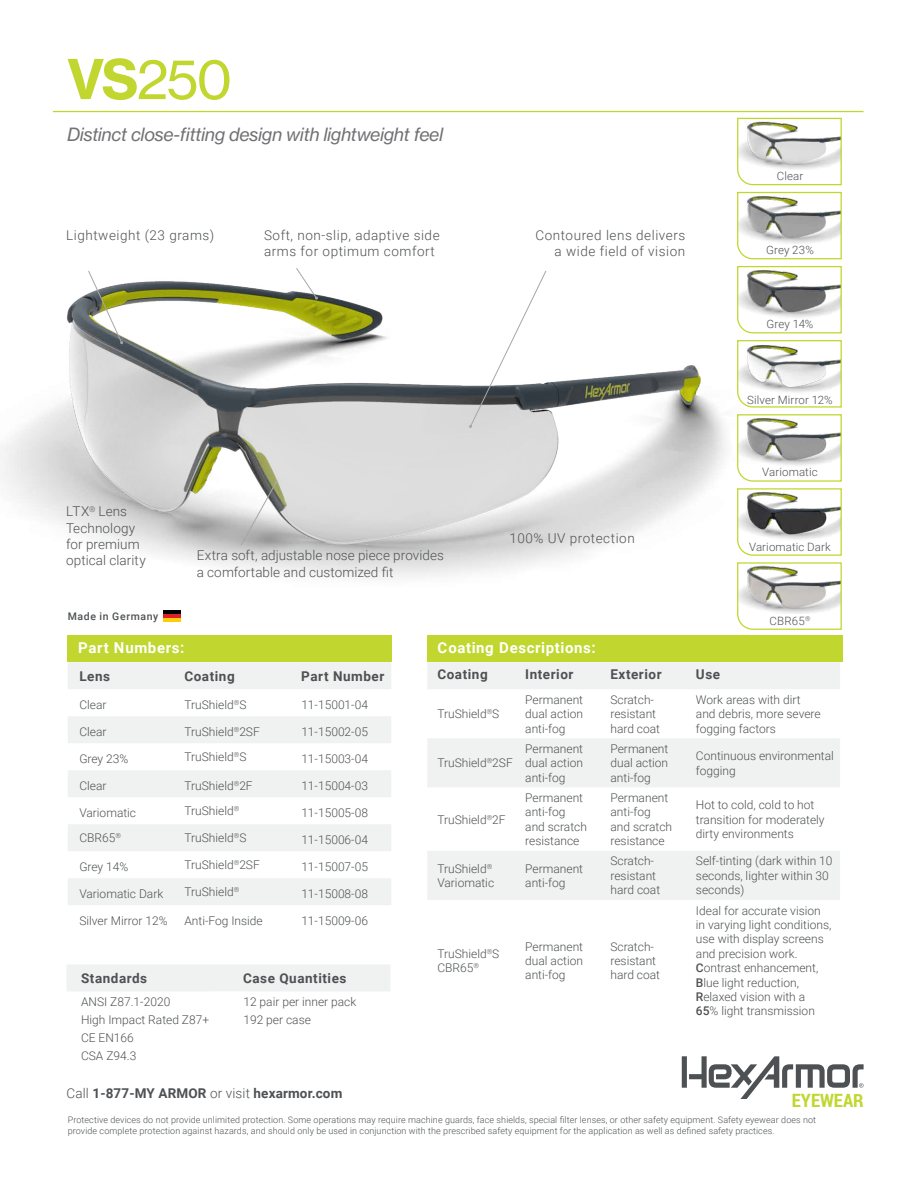
<style>
.page{position:relative;width:918px;height:1188px;background:#fff}
.page>*{position:absolute;margin:0;border:0;box-sizing:border-box;transform-origin:0 0}
.t1{font:54px "N Haas Grotesk TX Pro 55 Rg";color:#c1d72f}
.t2{font:700 18.3px "Roboto Condensed";color:#c1d72f}
.t3{font:18px "N Haas Grotesk TX Pro 56 It";letter-spacing:-.02em;color:#717073}
.t4{font:700 15px "Roboto";letter-spacing:.04em;color:#fff}
.t5{font:300 13.5px/16.2px "Roboto";letter-spacing:.04em;color:#4e5153}
.t6{font:300 13.5px/16.2px "Roboto";letter-spacing:.005em;color:#4e5153}
.t7{font:700 13.5px "Roboto";letter-spacing:.04em;color:#4e5153}
.t8{font:700 13.5px "Roboto";letter-spacing:.01em;color:#4e5153}
.t9{font:300 12px/14.4px "Roboto";color:#4e5153}
.t10{font:300 11.55px "Roboto";letter-spacing:.01em;color:#4e5153}
.t11{font:500 10.5px "Roboto";letter-spacing:.06em;color:#4e5153}
.t12{font:300 9px/11.2px "Roboto";letter-spacing:.01em;color:#4e5153}
.s1{font-family:"N Haas Grotesk TX Pro 75 Bd"}
.s2{font-weight:500}
.s3{font-weight:300}
</style>
<div class="page">
<img style="left:0;top:281px;width:843px;height:381px">
<div style="left:427px;top:635px;width:415px;height:27px;background:#c1d72f"></div>
<div style="left:68px;top:635px;width:324px;height:27px;background:#c1d72f"></div>
<hr style="left:164px;top:611px;width:17px;height:3px;background:#000">
<hr style="left:164px;top:614px;width:17px;height:4px;background:#da2328">
<hr style="left:164px;top:618px;width:17px;height:4px;background:#fdcd0d">
<svg style="left:682px;top:1056px;width:182px;height:43px"></svg>
<svg style="left:736px;top:414px;width:106px;height:68px"></svg>
<svg style="left:736px;top:488px;width:106px;height:68px"></svg>
<svg style="left:736px;top:562px;width:106px;height:69px"></svg>
<svg style="left:736px;top:117px;width:106px;height:291px"></svg>
<svg style="left:295px;top:268px;width:23px;height:32px"></svg>
<svg style="left:88px;top:271px;width:35px;height:73px"></svg>
<svg style="left:469px;top:270px;width:78px;height:158px"></svg>
<svg style="left:427px;top:662px;width:413px;height:238px"></svg>
<div style="left:427px;top:738px;width:413px;height:49px;background:#f0f1f1"></div>
<svg style="left:240px;top:481px;width:38px;height:65px"></svg>
<svg style="left:68px;top:662px;width:323px;height:243px"></svg>
<div style="left:68px;top:716px;width:323px;height:27px;background:#f0f1f1"></div>
<div style="left:67px;top:965px;width:323px;height:26px;background:#f0f1f1"></div>
<hr style="left:53px;top:111px;width:811px;height:1px;background:#c1d72f">
<h1 class="t1" style="left:67px;top:46px;width:167px"><span class="s1">VS</span>250</h1>
<h3 class="t3" style="left:67px;top:123px;width:378px">Distinct close-fitting design with lightweight feel</h3>
<p class="t5" style="left:66px;top:226px;width:150px">Lightweight (23 grams)</p>
<p class="t5" style="left:264px;top:226px;width:177px">Soft, non-slip, adaptive side arms for optimum comfort</p>
<p class="t5" style="left:536px;top:226px;width:151px;text-align:right">Contoured lens delivers a wide field of vision</p>
<p class="t6" style="left:66px;top:503px;width:81px">LTX<sup>®</sup> Lens<br>Technology for premium optical clarity</p>
<p class="t11" style="left:68px;top:609px;width:92px">Made in Germany</p>
<p class="t6" style="left:197px;top:547px;width:249px">Extra soft, adjustable nose piece provides a comfortable and customized fit</p>
<p class="t5" style="left:509px;top:529px;width:127px">100% UV protection</p>
<p class="t4" style="left:78px;top:637px;width:108px">Part Numbers:</p>
<p class="t4" style="left:438px;top:637px;width:160px">Coating Descriptions:</p>
<p class="t10" style="left:777px;top:168px;width:28px">Clear</p>
<p class="t10" style="left:766px;top:242px;width:49px">Grey 23%</p>
<p class="t10" style="left:767px;top:316px;width:48px">Grey 14%</p>
<p class="t10" style="left:747px;top:392px;width:87px">Silver Mirror 12%</p>
<p class="t10" style="left:762px;top:464px;width:57px">Variomatic</p>
<p class="t10" style="left:749px;top:538px;width:83px">Variomatic Dark</p>
<p class="t10" style="left:770px;top:612px;width:42px">CBR65<sup>®</sup></p>
<p class="t7" style="left:79px;top:666px;width:32px">Lens</p>
<p class="t7" style="left:184px;top:666px;width:52px">Coating</p>
<p class="t7" style="left:301px;top:666px;width:85px">Part Number</p>
<p class="t9" style="left:79px;top:697px;width:29px">Clear</p>
<p class="t9" style="left:184px;top:697px;width:64px">TruShield<sup>®</sup>S</p>
<p class="t9" style="left:301px;top:697px;width:68px">11-15001-04</p>
<p class="t9" style="left:79px;top:724px;width:29px">Clear</p>
<p class="t9" style="left:184px;top:724px;width:77px">TruShield<sup>®</sup>2SF</p>
<p class="t9" style="left:301px;top:724px;width:68px">11-15002-05</p>
<p class="t9" style="left:79px;top:751px;width:51px">Grey 23%</p>
<p class="t9" style="left:184px;top:749px;width:64px">TruShield<sup>®</sup>S</p>
<p class="t9" style="left:301px;top:751px;width:68px">11-15003-04</p>
<p class="t9" style="left:79px;top:778px;width:29px">Clear</p>
<p class="t9" style="left:184px;top:778px;width:70px">TruShield<sup>®</sup>2F</p>
<p class="t9" style="left:301px;top:778px;width:68px">11-15004-03</p>
<p class="t9" style="left:79px;top:805px;width:58px">Variomatic</p>
<p class="t9" style="left:184px;top:803px;width:56px">TruShield<sup>®</sup></p>
<p class="t9" style="left:301px;top:805px;width:68px">11-15005-08</p>
<p class="t9" style="left:79px;top:830px;width:43px">CBR65<sup>®</sup></p>
<p class="t9" style="left:184px;top:830px;width:64px">TruShield<sup>®</sup>S</p>
<p class="t9" style="left:301px;top:832px;width:68px">11-15006-04</p>
<p class="t9" style="left:79px;top:859px;width:51px">Grey 14%</p>
<p class="t9" style="left:184px;top:857px;width:77px">TruShield<sup>®</sup>2SF</p>
<p class="t9" style="left:301px;top:859px;width:68px">11-15007-05</p>
<p class="t9" style="left:79px;top:886px;width:85px">Variomatic Dark</p>
<p class="t9" style="left:184px;top:884px;width:56px">TruShield<sup>®</sup></p>
<p class="t9" style="left:301px;top:886px;width:68px">11-15008-08</p>
<p class="t9" style="left:79px;top:913px;width:90px">Silver Mirror 12%</p>
<p class="t9" style="left:184px;top:913px;width:80px">Anti-Fog Inside</p>
<p class="t9" style="left:301px;top:913px;width:68px">11-15009-06</p>
<p class="t7" style="left:81px;top:968px;width:68px">Standards</p>
<p class="t7" style="left:243px;top:968px;width:105px">Case Quantities</p>
<p class="t9" style="left:81px;top:992px;width:130px;line-height:18px">ANSI Z87.1-2020<br>High Impact Rated Z87+<br>CE EN166<br>CSA Z94.3</p>
<p class="t9" style="left:243px;top:992px;width:114px;line-height:18px">12 pair per inner pack<br>192 per case</p>
<p class="t7" style="left:437px;top:665px;width:52px">Coating</p>
<p class="t7" style="left:525px;top:665px;width:50px">Interior</p>
<p class="t7" style="left:610px;top:665px;width:53px">Exterior</p>
<p class="t7" style="left:696px;top:665px;width:26px">Use</p>
<p class="t9" style="left:437px;top:706px;width:64px">TruShield<sup>®</sup>S</p>
<p class="t9" style="left:525px;top:692px;width:59px;text-align:justify">Permanent dual action anti-fog</p>
<p class="t9" style="left:610px;top:692px;width:51px">Scratch&shy;resistant hard coat</p>
<p class="t9" style="left:696px;top:692px;width:126px">Work areas with dirt and debris, more severe fogging factors</p>
<p class="t9" style="left:437px;top:755px;width:77px">TruShield<sup>®</sup>2SF</p>
<p class="t9" style="left:437px;top:812px;width:70px">TruShield<sup>®</sup>2F</p>
<p class="t9" style="left:525px;top:741px;width:59px;text-align:justify">Permanent dual action anti-fog</p>
<p class="t9" style="left:610px;top:741px;width:59px;text-align:justify">Permanent dual action anti-fog</p>
<p class="t9" style="left:696px;top:748px;width:140px">Continuous environmental fogging</p>
<p class="t9" style="left:525px;top:790px;width:63px">Permanent anti-fog and scratch resistance</p>
<p class="t9" style="left:610px;top:790px;width:63px">Permanent anti-fog and scratch resistance</p>
<p class="t9" style="left:696px;top:797px;width:130px">Hot to cold, cold to hot transition for moderately dirty environments</p>
<p class="t9" style="left:437px;top:861px;width:58px">TruShield<sup>®<br></sup>Variomatic</p>
<p class="t9" style="left:525px;top:861px;width:59px">Permanent anti-fog</p>
<p class="t9" style="left:610px;top:854px;width:51px">Scratch&shy;resistant hard coat</p>
<p class="t9" style="left:696px;top:854px;width:138px">Self-tinting (dark within 10 seconds, lighter within 30 seconds)</p>
<p class="t9" style="left:437px;top:946px;width:64px">TruShield<sup>®</sup>S<br>CBR65<sup>®</sup></p>
<p class="t9" style="left:525px;top:939px;width:59px;text-align:justify">Permanent dual action anti-fog</p>
<p class="t9" style="left:610px;top:939px;width:51px">Scratch&shy;resistant hard coat</p>
<p class="t9" style="left:696px;top:903px;width:137px">Ideal for accurate vision in varying light conditions, use with display screens and precision work.<br><span class="s2">C</span>ontrast enhancement,<br><span class="s2">B</span>lue light reduction,<br><span class="s2">R</span>elaxed vision with a<br><span class="s2">65</span>% light transmission</p>
<p class="t8" style="left:66px;top:1084px;width:277px"><span class="s3">Call</span> 1-877-MY ARMOR <span class="s3">or visit</span> hexarmor.com</p>
<p class="t12" style="left:68px;top:1113px;width:750px">Protective devices do not provide unlimited protection. Some operations may require machine guards, face shields, special filter lenses, or other safety equipment. Safety eyewear does not provide complete protection against hazards, and should only be used in conjunction with the prescribed safety equipment for the application as well as defined safety practices.</p>
<h2 class="t2" style="left:792px;top:1087px;width:73px">EYEWEAR</h2>
</div>
